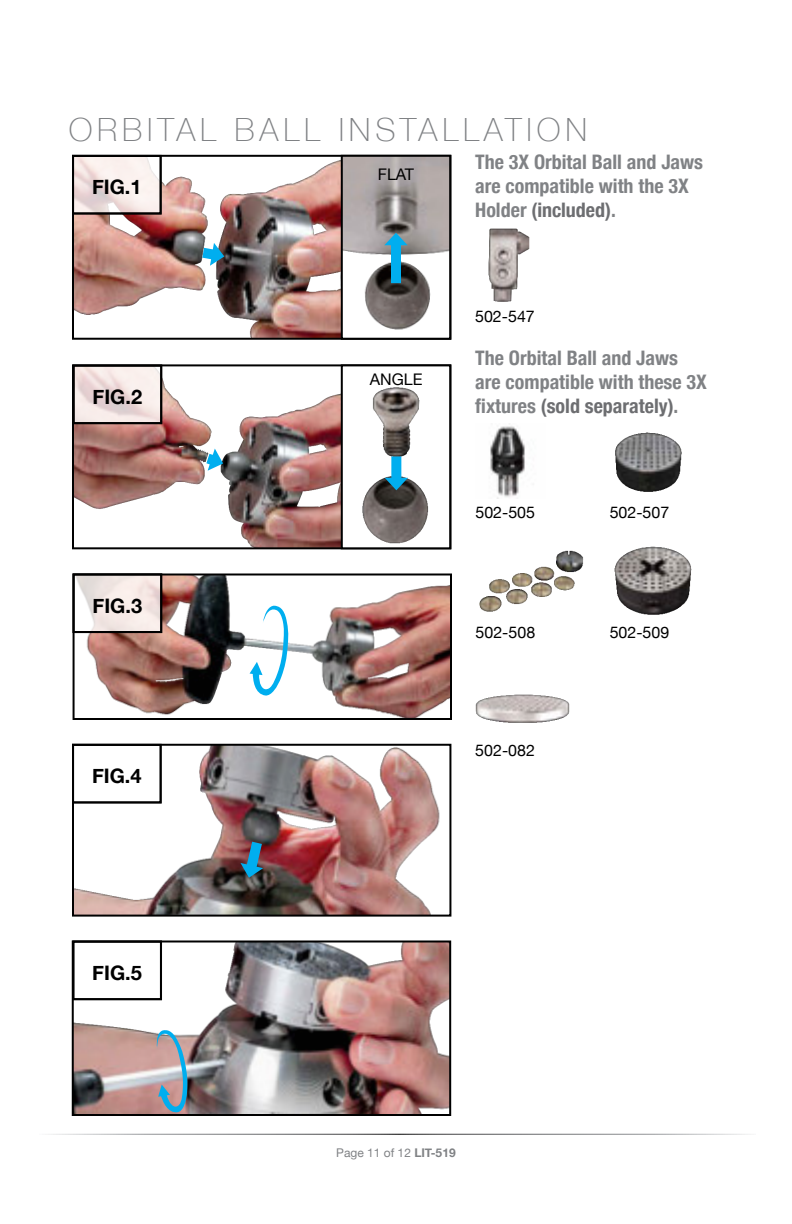
<style>
.page{position:relative;width:792px;height:1224px;background:#fff}
.page>*{position:absolute;margin:0;border:0;box-sizing:border-box;transform-origin:0 0}
.t1{font:100 32px "Helvetica Neue";letter-spacing:.15em;color:#808285}
.t2{font:700 condensed 20px/24px "Helvetica Neue";color:#808285}
.t3{font:700 20px "Helvetica Neue";color:#000}
.t4{font:16px "Helvetica Neue";color:#000}
.t5{font:12px "Helvetica Neue";color:#808285}
.s1{color:#6d6e71}
.s2{font-weight:700}
</style>
<div class="page">
<img style="left:614px;top:546px;width:78px;height:69px">
<img style="left:475px;top:694px;width:95px;height:29px">
<img style="left:490px;top:426px;width:35px;height:73px">
<img style="left:615px;top:432px;width:67px;height:60px">
<img style="left:479px;top:550px;width:105px;height:62px">
<img style="left:76px;top:577px;width:373px;height:140px">
<div style="left:73px;top:574px;width:379px;height:146px;border:2px solid #000"></div>
<svg style="left:76px;top:577px;width:83px;height:53px;background:#f3e9e6"></svg>
<div style="left:73px;top:574px;width:89px;height:59px;border:2px solid #000"></div>
<img style="left:75px;top:747px;width:365px;height:167px">
<div style="left:72px;top:744px;width:379px;height:173px;border:2px solid #000"></div>
<div style="left:73px;top:745px;width:88px;height:58px;background:#fff"></div>
<div style="left:72px;top:744px;width:90px;height:59px;border:2px solid #000"></div>
<img style="left:75px;top:943px;width:373px;height:170px">
<div style="left:72px;top:940px;width:379px;height:176px;border:2px solid #000"></div>
<div style="left:73px;top:942px;width:88px;height:57px;background:#fff"></div>
<div style="left:72px;top:941px;width:90px;height:59px;border:2px solid #000"></div>
<img style="left:75px;top:367px;width:266px;height:179px">
<div style="left:72px;top:364px;width:379px;height:185px;border:2px solid #000"></div>
<svg style="left:76px;top:368px;width:83px;height:53px;background:#f1e2e1"></svg>
<div style="left:73px;top:365px;width:89px;height:59px;border:2px solid #000"></div>
<img style="left:75px;top:158px;width:266px;height:179px">
<div style="left:72px;top:155px;width:379px;height:185px;border:2px solid #000"></div>
<svg style="left:75px;top:158px;width:84px;height:53px;fill:#faf0ed"></svg>
<div style="left:72px;top:155px;width:90px;height:59px;border:2px solid #000"></div>
<svg style="left:192px;top:241px;width:35px;height:25px"></svg>
<svg style="left:195px;top:446px;width:32px;height:27px"></svg>
<svg style="left:250px;top:606px;width:39px;height:90px"></svg>
<svg style="left:156px;top:1029px;width:32px;height:85px;background:#9faab6"></svg>
<svg style="left:239px;top:831px;width:30px;height:50px"></svg>
<img style="left:362px;top:387px;width:67px;height:157px">
<div style="left:341px;top:364px;width:110px;height:185px;border:2px solid #000"></div>
<img style="left:344px;top:158px;width:104px;height:172px">
<div style="left:341px;top:155px;width:110px;height:185px;border:2px solid #000"></div>
<div style="left:391px;top:242px;width:10px;height:41px;background:#00aeef"></div>
<svg style="left:384px;top:233px;width:24px;height:12px"></svg>
<div style="left:391px;top:456px;width:10px;height:25px;background:#00aeef"></div>
<svg style="left:385px;top:478px;width:23px;height:12px"></svg>
<img style="left:488px;top:228px;width:42px;height:74px">
<h1 class="t1" style="left:69px;top:105px;width:520px">ORBITAL BALL INSTALLATION</h1>
<p class="t3" style="left:92px;top:172px;width:51px">FIG.1</p>
<p class="t3" style="left:93px;top:381px;width:51px">FIG.2</p>
<p class="t3" style="left:93px;top:590px;width:51px">FIG.3</p>
<p class="t3" style="left:92px;top:761px;width:51px">FIG.4</p>
<p class="t3" style="left:92px;top:957px;width:51px">FIG.5</p>
<p class="t4" style="left:378px;top:163px;width:38px">FLAT</p>
<p class="t4" style="left:370px;top:368px;width:54px">ANGLE</p>
<p class="t2" style="left:475px;top:149px;width:229px">The 3X Orbital Ball and Jaws are compatible with the 3X<br>Holder <span class="s1">(included)</span>.</p>
<p class="t4" style="left:475px;top:305px;width:61px">502-547</p>
<p class="t2" style="left:475px;top:345px;width:233px">The Orbital Ball and Jaws are compatible with these 3X fixtures <span class="s1">(sold separately)</span>.</p>
<p class="t4" style="left:475px;top:501px;width:61px">502-505</p>
<p class="t4" style="left:610px;top:501px;width:61px">502-507</p>
<p class="t4" style="left:476px;top:620px;width:61px">502-508</p>
<p class="t4" style="left:475px;top:739px;width:61px">502-082</p>
<p class="t4" style="left:610px;top:620px;width:61px">502-509</p>
<p class="t5" style="left:336px;top:1145px;width:121px">Page 11 of 12 <span class="s2">LIT-519</span></p>
</div>
